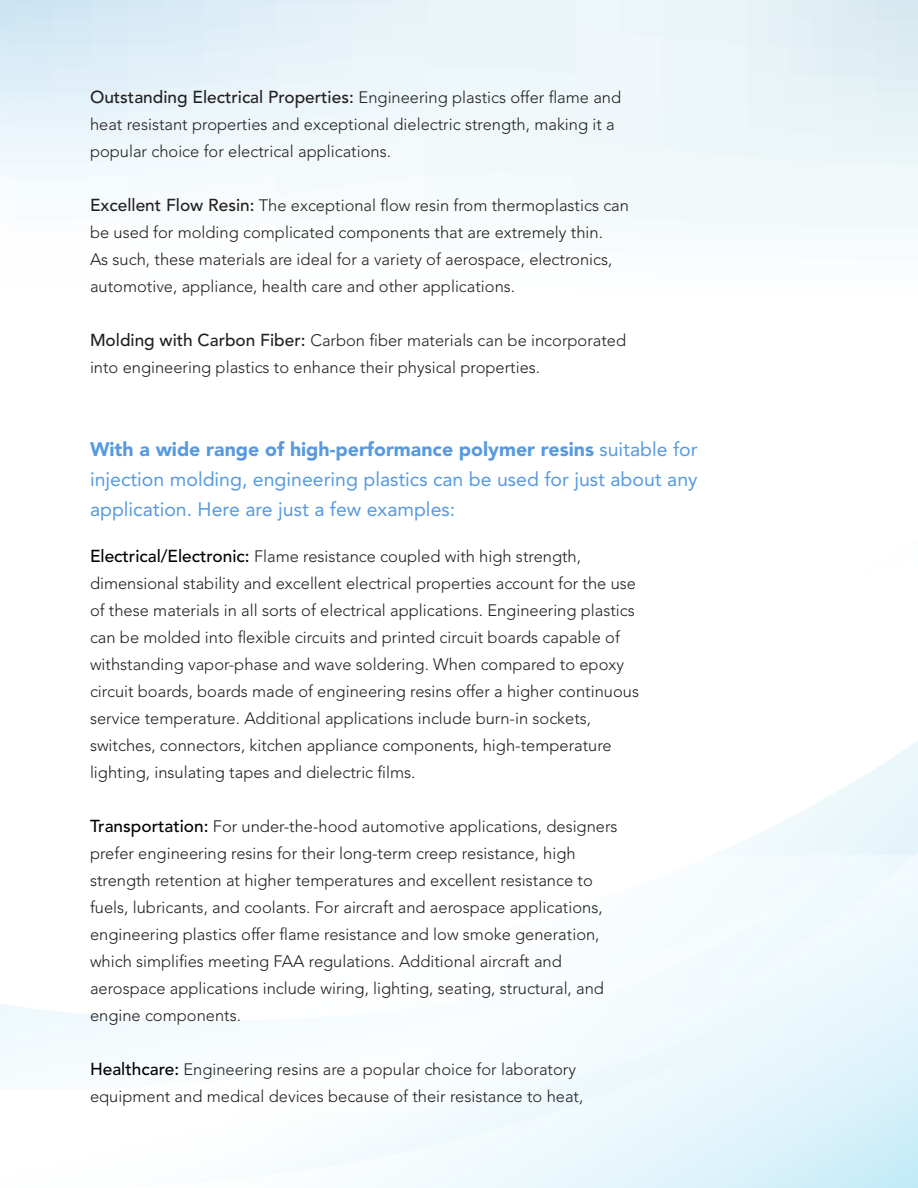
<style>
.page{position:relative;width:918px;height:1188px;background:#fff}
.page>*{position:absolute;margin:0;border:0;box-sizing:border-box;transform-origin:0 0}
.boldout{font:19.5px/30px "Avenir";color:#579adf;text-align:justify}
.t1{font:500 17.25px "Avenir";color:#231f20}
.text{font:300 16.5px/27px "Avenir";color:#231f20}
.s1{font-weight:300;font-size:16.5px}
.s2{font-weight:500;font-size:17.25px}
.s3{font-weight:900}
.s4{font-weight:500;font-size:17.25px;color:#000}
</style>
<div class="page">
<div style="left:0;top:0;width:918px;height:290px;background:linear-gradient(to bottom,#e0eff6,#fefffe)"></div>
<svg style="left:0;top:138px;width:16px;height:152px"></svg>
<svg style="left:0;top:0;width:30px;height:24px"></svg>
<svg style="left:0;top:916px;width:918px;height:272px"></svg>
<div style="left:715px;top:855px;width:203px;height:61px;background:#f2fafd"></div>
<svg style="left:713px;top:741px;width:205px;height:114px"></svg>
<p class="t1" style="left:90px;top:87px;width:533px">Outstanding Electrical Properties: <span class="s1">Engineering plastics offer flame and</span></p>
<p class="text" style="left:90px;top:111px;width:526px">heat resistant properties and exceptional dielectric strength, making it a popular choice for electrical applications.</p>
<p class="text" style="left:90px;top:192px;width:541px"><span class="s2">Excellent Flow Resin:</span> The exceptional flow resin from thermoplastics can be used for molding complicated components that are extremely thin.<br>As such, these materials are ideal for a variety of aerospace, electronics, automotive, appliance, health care and other applications.</p>
<p class="text" style="left:90px;top:327px;width:538px"><span class="s2">Molding with Carbon Fiber:</span> Carbon fiber materials can be incorporated into engineering plastics to enhance their physical properties.</p>
<p class="boldout" style="left:90px;top:435px;width:609px"><span class="s3">With a wide range of high-performance polymer resins</span> suitable for injection molding, engineering plastics can be used for just about any application. Here are just a few examples:</p>
<p class="text" style="left:90px;top:543px;width:551px"><span class="s4">Electrical/Electronic:</span> Flame resistance coupled with high strength, dimensional stability and excellent electrical properties account for the use of these materials in all sorts of electrical applications. Engineering plastics can be molded into flexible circuits and printed circuit boards capable of withstanding vapor-phase and wave soldering. When compared to epoxy circuit boards, boards made of engineering resins offer a higher continuous service temperature. Additional applications include burn-in sockets, switches, connectors, kitchen appliance components, high-temperature lighting, insulating tapes and dielectric films.</p>
<p class="text" style="left:90px;top:813px;width:529px"><span class="s4">Transportation:</span> For under-the-hood automotive applications, designers prefer engineering resins for their long-term creep resistance, high strength retention at higher temperatures and excellent resistance to fuels, lubricants, and coolants. For aircraft and aerospace applications, engineering plastics offer flame resistance and low smoke generation, which simplifies meeting FAA regulations. Additional aircraft and aerospace applications include wiring, lighting, seating, structural, and engine components.</p>
<p class="text" style="left:90px;top:1056px;width:495px"><span class="s4">Healthcare:</span> Engineering resins are a popular choice for laboratory equipment and medical devices because of their resistance to heat,</p>
</div>
